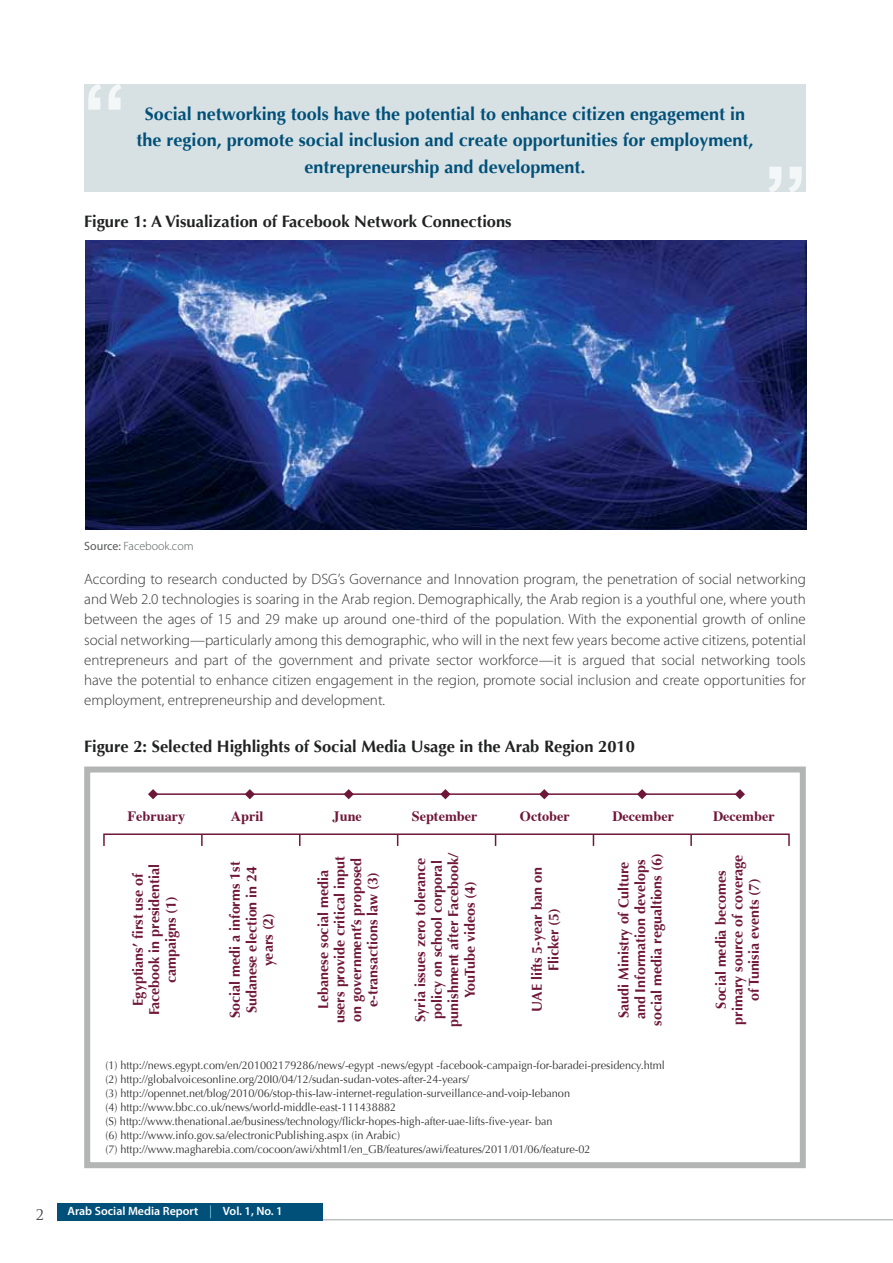
<style>
.page{position:relative;width:893px;height:1263px;background:#fff}
.page>*{position:absolute;margin:0;border:0;box-sizing:border-box;transform-origin:0 0}
.t1{font:700 18px/26.2px "Optima";color:#005079;text-align:center}
.t2{font:700 16.5px "Optima";color:#212222}
.t3{font:300 15px/20.2px "Myriad Pro";color:#303231;text-align:justify}
.t4{font:700 14.25px/16.5px "Optima";color:#6f1738;text-align:center}
.t5{font:700 14.25px "Times";color:#6f1738}
.t6{font:14.25px "Trajan Pro";color:#3d3f3f}
.t7{font:600 12px "Myriad Pro";color:#fff}
.t8{font:300 12px "Myriad Pro";color:#565858}
.t9{font:11.25px/14px "Optima";color:#303231}
.s1{font-weight:400}
</style>
<div class="page">
<hr style="left:319px;top:1219px;width:574px;height:1px;background:#bdc0c0">
<div style="left:57px;top:1203px;width:266px;height:17px;background:#005079"></div>
<svg style="left:210px;top:1205px;width:1px;height:13px"></svg>
<img style="left:85px;top:240px;width:722px;height:289px">
<div style="left:84px;top:766px;width:722px;height:402px;border:6px solid #b3b5b4"></div>
<div style="left:103px;top:833px;width:687px;height:14px;border:2px solid #6f1738"></div>
<svg style="left:201px;top:834px;width:2px;height:12px"></svg>
<svg style="left:299px;top:834px;width:1px;height:12px"></svg>
<svg style="left:397px;top:834px;width:1px;height:12px"></svg>
<svg style="left:495px;top:834px;width:1px;height:12px"></svg>
<svg style="left:593px;top:834px;width:1px;height:12px"></svg>
<svg style="left:690px;top:834px;width:2px;height:12px"></svg>
<hr style="left:152px;top:793px;width:589px;height:2px;background:#6f1738">
<svg style="left:148px;top:789px;width:10px;height:10px"></svg>
<svg style="left:245px;top:789px;width:10px;height:10px"></svg>
<svg style="left:344px;top:789px;width:10px;height:10px"></svg>
<svg style="left:440px;top:789px;width:11px;height:10px"></svg>
<svg style="left:539px;top:789px;width:10px;height:10px"></svg>
<svg style="left:637px;top:789px;width:10px;height:10px"></svg>
<svg style="left:735px;top:789px;width:10px;height:10px"></svg>
<div style="left:84px;top:84px;width:722px;height:108px;background:#d7e0e2"></div>
<svg style="left:88px;top:84px;width:33px;height:26px"></svg>
<svg style="left:769px;top:167px;width:33px;height:25px"></svg>
<p class="t1" style="left:137px;top:101px;width:618px">Social networking tools have the potential to enhance citizen engagement in the region, promote social inclusion and create opportunities for employment, entrepreneurship and development.</p>
<p class="t2" style="left:84px;top:212px;width:429px">Figure 1: A Visualization of Facebook Network Connections</p>
<p class="t8" style="left:84px;top:539px;width:111px"><span class="s1">Source:</span> Facebook.com</p>
<p class="t3" style="left:84px;top:569px;width:723px">According to research conducted by DSG’s Governance and Innovation program, the penetration of social networking and Web 2.0 technologies is soaring in the Arab region. Demographically, the Arab region is a youthful one, where youth between the ages of 15 and 29 make up around one-third of the population. With the exponential growth of online social networking—particularly among this demographic, who will in the next few years become active citizens, potential entrepreneurs and part of the government and private sector workforce—it is argued that social networking tools have the potential to enhance citizen engagement in the region, promote social inclusion and create opportunities for employment, entrepreneurship and development.</p>
<p class="t2" style="left:84px;top:736px;width:552px">Figure 2: Selected Highlights of Social Media Usage in the Arab Region 2010</p>
<p class="t5" style="left:128px;top:802px;width:59px">February</p>
<p class="t5" style="left:231px;top:802px;width:34px">April</p>
<p class="t5" style="left:333px;top:802px;width:31px">June</p>
<p class="t5" style="left:412px;top:802px;width:67px">September</p>
<p class="t5" style="left:520px;top:802px;width:51px">October</p>
<p class="t5" style="left:612px;top:802px;width:63px">December</p>
<p class="t5" style="left:713px;top:802px;width:63px">December</p>
<p class="t4" style="left:130px;top:1015px;width:153px;rotate:-90deg">Egyptians’ first use of<br>Facebook in presidential campaigns (1)</p>
<p class="t4" style="left:227px;top:1018px;width:158px;rotate:-90deg">Social medi a informs 1st<br>Sudanese election in 24 years (2)</p>
<p class="t4" style="left:315px;top:1023px;width:168px;rotate:-90deg">Lebanese social media users provide critical input on government’s proposed e-transactions law (3)</p>
<p class="t4" style="left:412px;top:1027px;width:175px;rotate:-90deg">Syria issues zero tolerance policy on school corporal punishment after Facebook/<br>YouTube videos (4)</p>
<p class="t4" style="left:529px;top:1012px;width:146px;rotate:-90deg">UAE lifts 5-year ban on<br>Flicker (5)</p>
<p class="t4" style="left:616px;top:1025px;width:173px;rotate:-90deg">Saudi Ministry of Culture and Information develops social media regualtions (6)</p>
<p class="t4" style="left:713px;top:1025px;width:172px;rotate:-90deg">Social media becomes primary source of coverage of Tunisia events (7)</p>
<p class="t9" style="left:105px;top:1058px;width:561px">(1) http://news.egypt.com/en/201002179286/news/-egypt -news/egypt -facebook-campaign-for-baradei-presidency.html (2) http://globalvoicesonIine.org/20I0/04/12/sudan-sudan-votes-after-24-years/<br>(3) http://opennet.net/blog/2010/06/stop-this-Iaw-internet-regulation-surveillance-and-voip-Iebanon<br>(4) http://www.bbc.co.uk/news/world-middle-east-111438882<br>(S) http://www.thenational.ae/business/technology/flickr-hopes-high-after-uae-lifts-five-year- ban<br>(6) http://www.info.gov.sa/electronicPublishing.aspx (in Arabic)<br>(7) http://www.magharebia.com/cocoon/awi/xhtml1/en_GB/features/awi/features/2011/01/06/feature-02</p>
<p class="t6" style="left:36px;top:1205px;width:10px">2</p>
<p class="t7" style="left:67px;top:1204px;width:132px">Arab Social Media Report</p>
<p class="t7" style="left:223px;top:1204px;width:61px">Vol. 1, No. 1</p>
</div>
